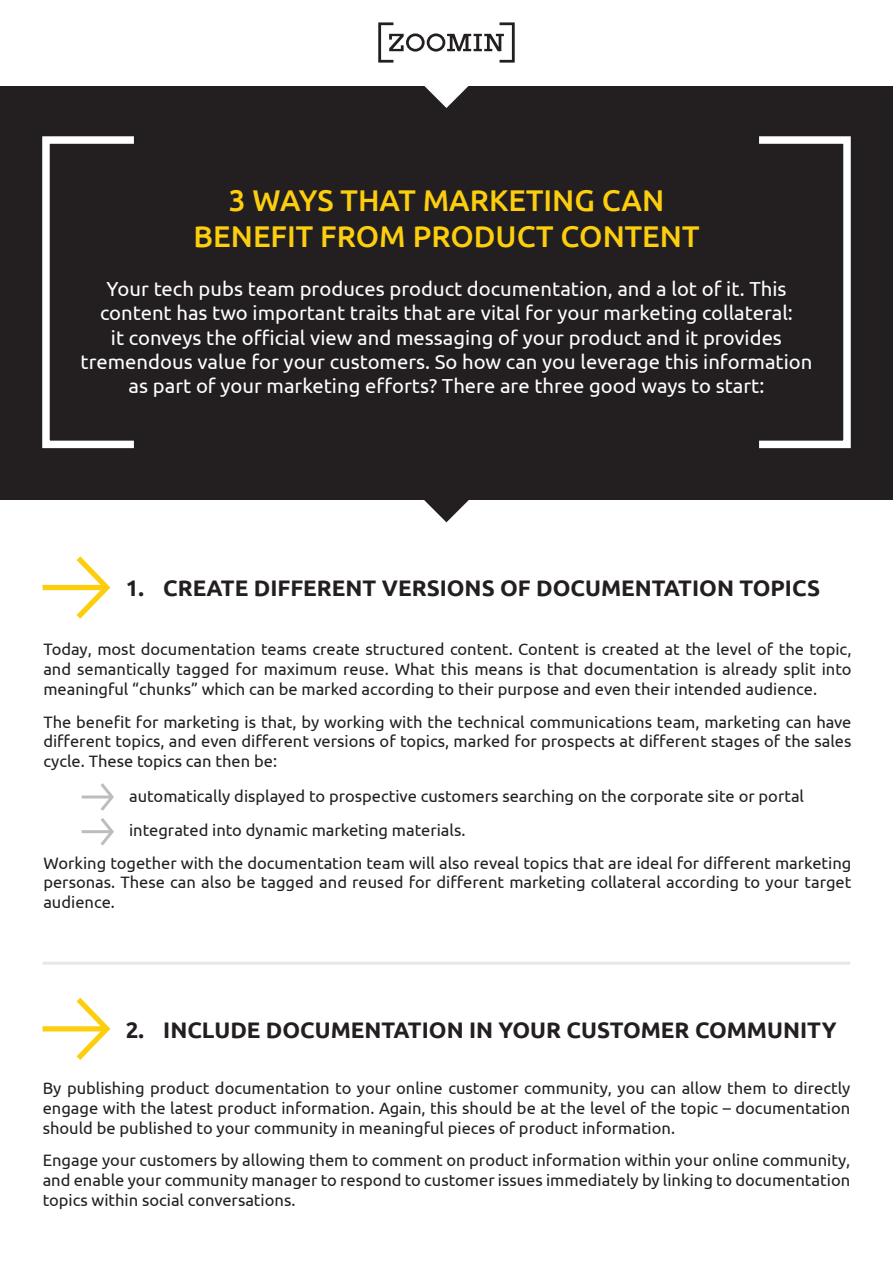
<style>
.page{position:relative;width:893px;height:1263px;background:#fff}
.page>*{position:absolute;margin:0;border:0;box-sizing:border-box;transform-origin:0 0}
.t1{font:500 30px/36px "Ubuntu";color:#fcce0e;text-align:center}
.t2{font:700 22.5px "Ubuntu";color:#231f20}
.t3{font:20.25px/24.3px "Ubuntu";color:#fff;text-align:center}
.t4{font:16.5px/19.8px "Ubuntu";color:#231f20;text-align:justify}
</style>
<div class="page">
<div style="left:0;top:85px;width:893px;height:414px;background:#231f20"></div>
<svg style="left:424px;top:499px;width:45px;height:23px"></svg>
<hr style="left:82px;top:795px;width:30px;height:3px;background:#bdbdbd">
<hr style="left:82px;top:830px;width:30px;height:3px;background:#bdbdbd">
<svg style="left:97px;top:783px;width:17px;height:63px"></svg>
<svg style="left:378px;top:22px;width:137px;height:86px"></svg>
<div style="left:755px;top:136px;width:96px;height:312px;border:8px solid #fff"></div>
<div style="left:42px;top:136px;width:96px;height:312px;border:8px solid #fff"></div>
<hr style="left:43px;top:962px;width:807px;height:3px;background:#e6e7e9">
<div style="left:43px;top:585px;width:64px;height:5px;background:#fcce0e"></div>
<svg style="left:71px;top:556px;width:40px;height:63px"></svg>
<div style="left:43px;top:1026px;width:64px;height:5px;background:#fcce0e"></div>
<svg style="left:71px;top:997px;width:40px;height:63px"></svg>
<h1 class="t1" style="left:194px;top:181px;width:507px">3 WAYS THAT MARKETING CAN<br>BENEFIT FROM PRODUCT CONTENT</h1>
<p class="t3" style="left:81px;top:276px;width:733px">Your tech pubs team produces product documentation, and a lot of it. This content has two important traits that are vital for your marketing collateral:<br>it conveys the official view and messaging of your product and it provides tremendous value for your customers. So how can you leverage this information as part of your marketing efforts? There are three good ways to start:</p>
<h2 class="t2" style="left:126px;top:575px;width:20px">1.</h2>
<h2 class="t2" style="left:163px;top:575px;width:658px">CREATE DIFFERENT VERSIONS OF DOCUMENTATION TOPICS</h2>
<p class="t4" style="left:43px;top:639px;width:810px">Today, most documentation teams create structured content. Content is created at the level of the topic, and semantically tagged for maximum reuse. What this means is that documentation is already split into meaningful “chunks” which can be marked according to their purpose and even their intended audience.</p>
<p class="t4" style="left:43px;top:711px;width:810px">The benefit for marketing is that, by working with the technical communications team, marketing can have different topics, and even different versions of topics, marked for prospects at different stages of the sales cycle. These topics can then be:</p>
<p class="t4" style="left:129px;top:778px;width:676px;line-height:34.2px">automatically displayed to prospective customers searching on the corporate site or portal integrated into dynamic marketing materials.</p>
<p class="t4" style="left:43px;top:852px;width:810px">Working together with the documentation team will also reveal topics that are ideal for different marketing personas. These can also be tagged and reused for different marketing collateral according to your target audience.</p>
<h2 class="t2" style="left:126px;top:1016px;width:712px">2.I NCLUDE DOCUMENTATION IN YOUR CUSTOMER COMMUNITY</h2>
<p class="t4" style="left:43px;top:1078px;width:809px">By publishing product documentation to your online customer community, you can allow them to directly engage with the latest product information. Again, this should be at the level of the topic – documentation should be published to your community in meaningful pieces of product information.</p>
<p class="t4" style="left:43px;top:1150px;width:809px">Engage your customers by allowing them to comment on product information within your online community, and enable your community manager to respond to customer issues immediately by linking to documentation topics within social conversations.</p>
</div>
